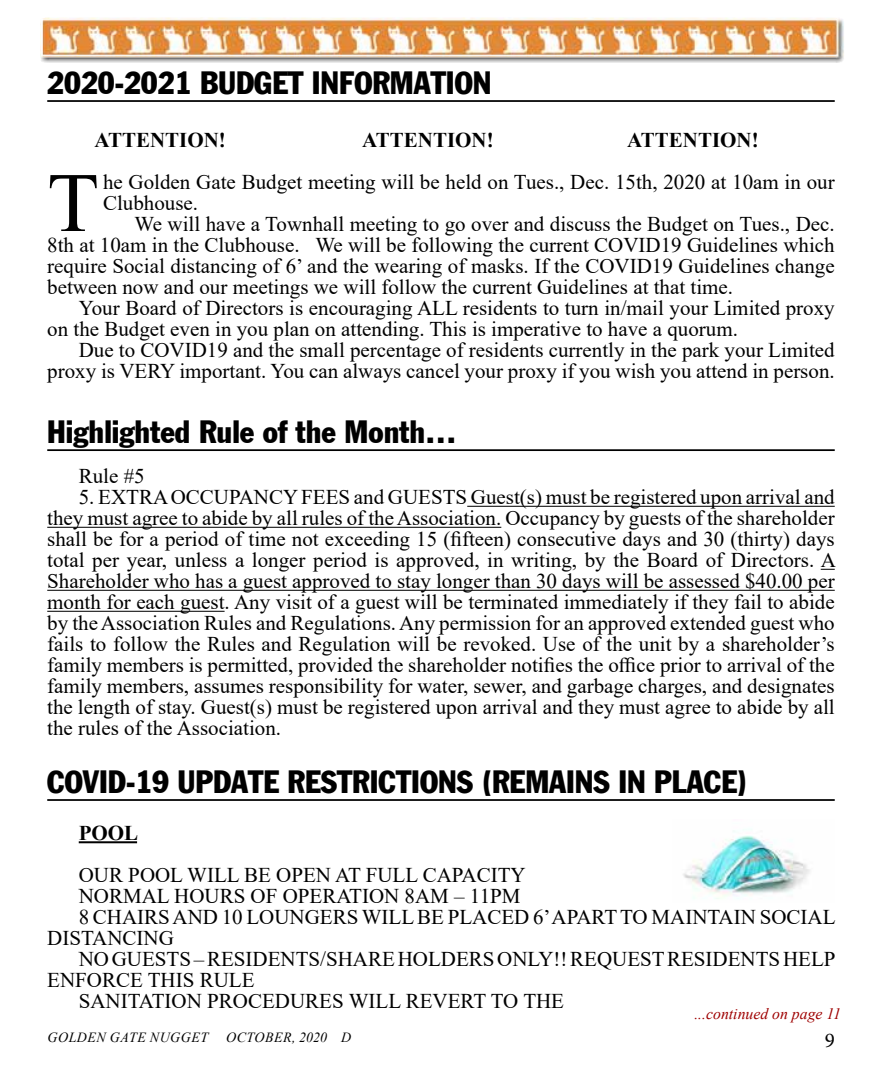
<style>
.page{position:relative;width:882px;height:1071px;background:#fff}
.page>*{position:absolute;margin:0;border:0;box-sizing:border-box;transform-origin:0 0}
.t1{font:84.35px "Times New Roman";color:#000}
.t2{font:31.5px "Franklin Gothic Condensed";color:#000}
.t3{font:21px/21px "Times New Roman";color:#000}
.t4{font:700 21px "Times New Roman";color:#000}
.t5{font:21px "Minion Pro";color:#000}
.t6{font:italic 15.75px "Times New Roman";color:#9e0000}
.t7{font:italic 14px "Times New Roman";letter-spacing:.035em;color:#000}
</style>
<div class="page">
<img style="left:40px;top:17px;width:804px;height:46px">
<hr style="left:47px;top:100px;width:788px;height:2px;background:#000">
<hr style="left:47px;top:449px;width:788px;height:2px;background:#000">
<hr style="left:467px;top:506px;width:368px;height:1px;background:#000">
<hr style="left:47px;top:527px;width:454px;height:1px;background:#000">
<svg style="left:821px;top:569px;width:14px;height:1px"></svg>
<hr style="left:47px;top:590px;width:788px;height:1px;background:#000">
<hr style="left:47px;top:611px;width:178px;height:1px;background:#000">
<hr style="left:47px;top:799px;width:788px;height:2px;background:#000">
<hr style="left:79px;top:841px;width:58px;height:2px;background:#000">
<img style="left:683px;top:831px;width:127px;height:68px">
<h2 class="t2" style="left:47px;top:64px;width:446px">2020-2021 BUDGET INFORMATION</h2>
<p class="t4" style="left:94px;top:125px;width:133px">ATTENTION!</p>
<p class="t4" style="left:362px;top:125px;width:133px">ATTENTION!</p>
<p class="t4" style="left:627px;top:125px;width:133px">ATTENTION!</p>
<h1 class="t1" style="left:47px;top:143px;width:53px">T</h1>
<p class="t3" style="left:103px;top:171px;width:733px">he Golden Gate Budget meeting will be held on Tues., Dec. 15th, 2020 at 10am in our<br>Clubhouse.</p>
<p class="t3" style="left:47px;top:213px;width:789px;text-align:justify;text-indent:87px">We will have a Townhall meeting to go over and discuss the Budget on Tues., Dec.<br>8th at 10am in the Clubhouse. We will be following the current COVID19 Guidelines which require Social distancing of 6’ and the wearing of masks. If the COVID19 Guidelines change between now and our meetings we will follow the current Guidelines at that time.</p>
<p class="t3" style="left:47px;top:297px;width:789px;text-indent:31px">Your Board of Directors is encouraging ALL residents to turn in/mail your Limited proxy on the Budget even in you plan on attending. This is imperative to have a quorum.</p>
<p class="t3" style="left:47px;top:339px;width:789px;text-align:right">Due to COVID19 and the small percentage of residents currently in the park your Limited proxy is VERY important. You can always cancel your proxy if you wish you attend in person.</p>
<h2 class="t2" style="left:47px;top:413px;width:411px">Highlighted Rule of the Month…</h2>
<p class="t3" style="left:79px;top:465px;width:67px">Rule #5</p>
<p class="t3" style="left:47px;top:486px;width:790px;text-align:justify;text-indent:32px">5. EXTRA OCCUPANCY FEES and GUESTS Guest(s) must be registered upon arrival and they must agree to abide by all rules of the Association. Occupancy by guests of the shareholder shall be for a period of time not exceeding 15 (fifteen) consecutive days and 30 (thirty) days total per year, unless a longer period is approved, in writing, by the Board of Directors. A Shareholder who has a guest approved to stay longer than 30 days will be assessed $40.00 per month for each guest. Any visit of a guest will be terminated immediately if they fail to abide by the Association Rules and Regulations. Any permission for an approved extended guest who fails to follow the Rules and Regulation will be revoked. Use of the unit by a shareholder’s family members is permitted, provided the shareholder notifies the office prior to arrival of the family members, assumes responsibility for water, sewer, and garbage charges, and designates the length of stay. Guest(s) must be registered upon arrival and they must agree to abide by all the rules of the Association.</p>
<h2 class="t2" style="left:47px;top:763px;width:702px">COVID-19 UPDATE RESTRICTIONS (REMAINS IN PLACE)</h2>
<p class="t4" style="left:79px;top:818px;width:61px">POOL</p>
<p class="t3" style="left:79px;top:864px;width:449px">OUR POOL WILL BE OPEN AT FULL CAPACITY</p>
<p class="t3" style="left:79px;top:885px;width:443px">NORMAL HOURS OF OPERATION 8AM – 11PM</p>
<p class="t3" style="left:79px;top:906px;width:758px">8 CHAIRS AND 10 LOUNGERS WILL BE PLACED 6’ APART TO MAINTAIN SOCIAL</p>
<p class="t3" style="left:47px;top:927px;width:128px">DISTANCING</p>
<p class="t3" style="left:79px;top:948px;width:758px">NO GUESTS – RESIDENTS/SHARE HOLDERS ONLY!! REQUEST RESIDENTS HELP</p>
<p class="t3" style="left:47px;top:969px;width:209px">ENFORCE THIS RULE</p>
<p class="t3" style="left:79px;top:990px;width:487px">SANITATION PROCEDURES WILL REVERT TO THE</p>
<p class="t6" style="left:694px;top:1003px;width:148px">...continued on page 11</p>
<p class="t7" style="left:47px;top:1027px;width:162px">GOLDEN GATE NUGGET</p>
<p class="t7" style="left:226px;top:1027px;width:127px">OCTOBER, 2020 D</p>
<p class="t5" style="left:825px;top:1027px;width:12px">9</p>
</div>
